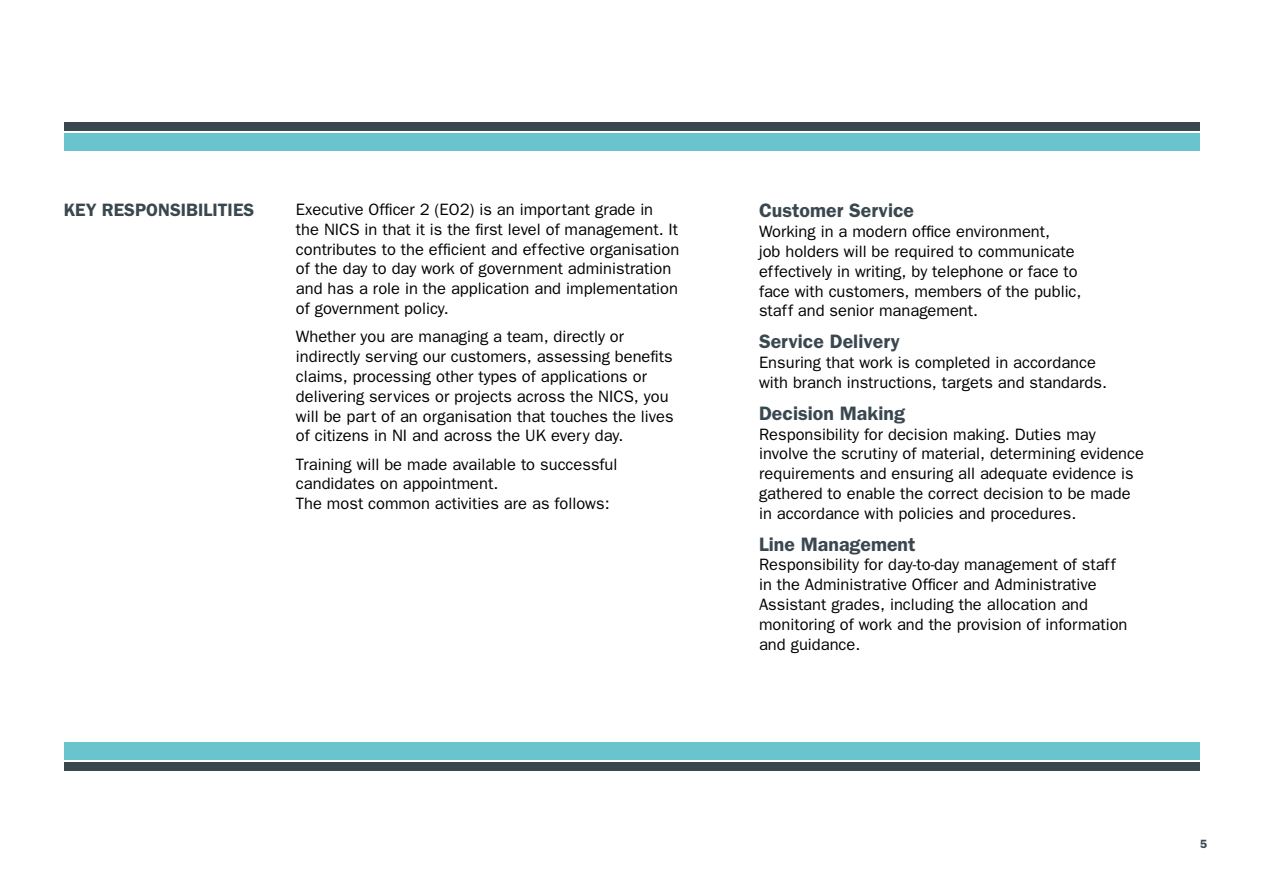
<style>
.page{position:relative;width:1263px;height:893px;background:#fff}
.page>*{position:absolute;margin:0;border:0;box-sizing:border-box;transform-origin:0 0}
.t1{font:600 19.5px "Franklin Gothic";color:#39474f}
.t2{font:600 18px "Franklin Gothic";color:#39474f}
.t3{font:16.5px/19.8px "Franklin Gothic";color:#000}
.t4{font:600 12px "Franklin Gothic";color:#39474f}
</style>
<div class="page">
<div style="left:64px;top:742px;width:1135px;height:17px;background:#6ac4ce"></div>
<div style="left:64px;top:762px;width:1135px;height:8px;background:#39474f"></div>
<div style="left:64px;top:134px;width:1135px;height:17px;background:#6ac4ce"></div>
<div style="left:64px;top:122px;width:1135px;height:9px;background:#39474f"></div>
<p class="t3" style="left:296px;top:200px;width:385px">Executive Officer 2 (EO2) is an important grade in the NICS in that it is the first level of management. It contributes to the efficient and effective organisation of the day to day work of government administration and has a role in the application and implementation of government policy.</p>
<p class="t3" style="left:296px;top:327px;width:379px">Whether you are managing a team, directly or indirectly serving our customers, assessing benefits claims, processing other types of applications or delivering services or projects across the NICS, you will be part of an organisation that touches the lives of citizens in NI and across the UK every day.</p>
<p class="t3" style="left:296px;top:454px;width:323px">Training will be made available to successful candidates on appointment.<br>The most common activities are as follows:</p>
<p class="t2" style="left:64px;top:199px;width:192px">KEY RESPONSIBILITIES</p>
<p class="t1" style="left:759px;top:199px;width:157px">Customer Service</p>
<p class="t3" style="left:759px;top:222px;width:324px">Working in a modern office environment,<br>job holders will be required to communicate effectively in writing, by telephone or face to face with customers, members of the public, staff and senior management.</p>
<p class="t1" style="left:759px;top:330px;width:142px">Service Delivery</p>
<p class="t3" style="left:759px;top:353px;width:349px">Ensuring that work is completed in accordance with branch instructions, targets and standards.</p>
<p class="t1" style="left:759px;top:401px;width:147px">Decision Making</p>
<p class="t3" style="left:759px;top:424px;width:386px">Responsibility for decision making. Duties may involve the scrutiny of material, determining evidence requirements and ensuring all adequate evidence is gathered to enable the correct decision to be made in accordance with policies and procedures.</p>
<p class="t1" style="left:759px;top:532px;width:158px">Line Management</p>
<p class="t3" style="left:759px;top:555px;width:370px">Responsibility for day-to-day management of staff in the Administrative Officer and Administrative Assistant grades, including the allocation and monitoring of work and the provision of information and guidance.</p>
<p class="t4" style="left:1200px;top:837px;width:9px">5</p>
</div>
